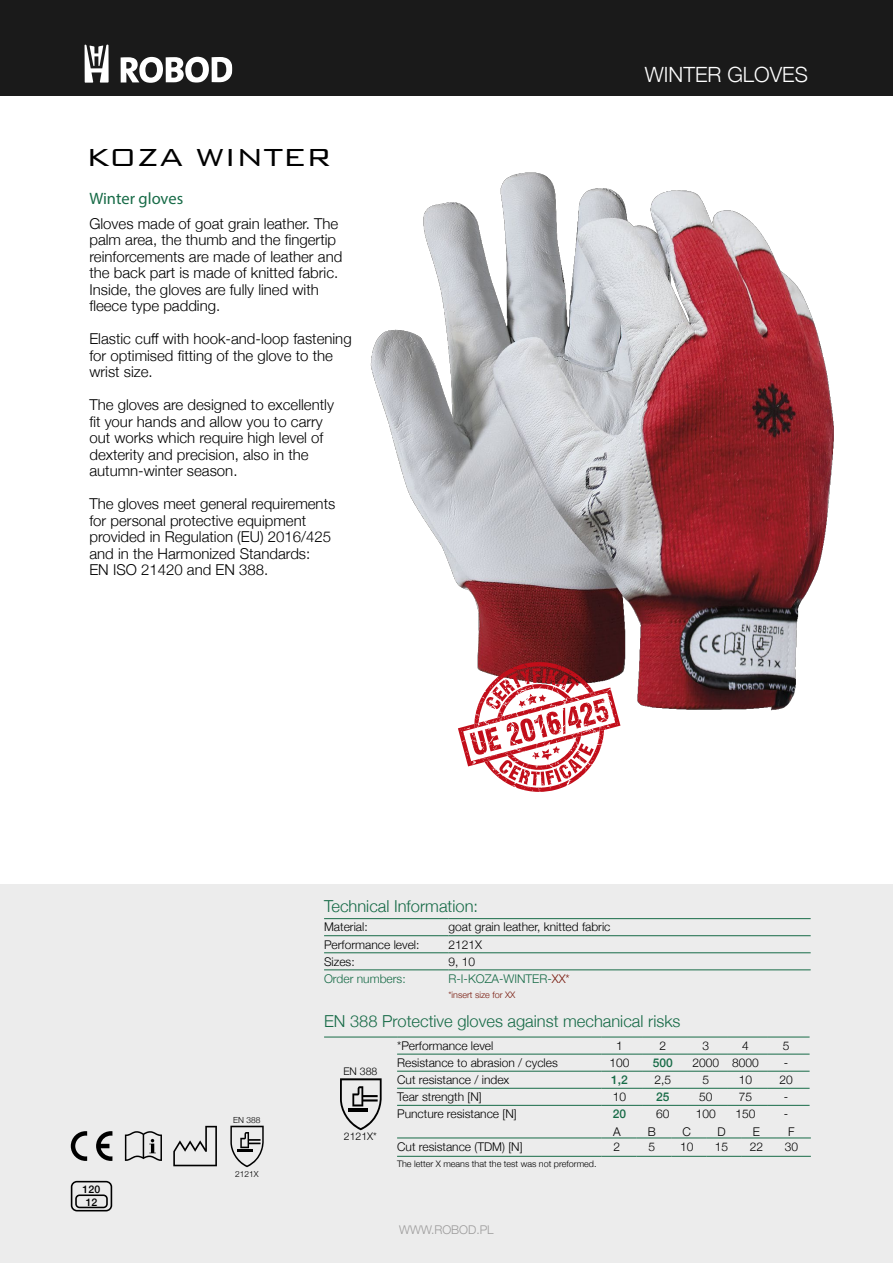
<style>
.page{position:relative;width:893px;height:1263px;background:#fff}
.page>*{position:absolute;margin:0;border:0;box-sizing:border-box;transform-origin:0 0}
.t1{font:300 33px "Bank Gothic BT";color:#000}
.t2{font:300 21px "Helvetica Neue";color:#fff}
.t3{font:300 16.5px "Helvetica Neue";color:#176b47}
.t4{font:16.5px "Myriad Pro";color:#176b47}
.t5{font:300 15px/16.5px "Helvetica Neue";color:#000}
.t6{font:300 12px "Helvetica Neue";color:#000}
.t7{font:300 12px "Helvetica Neue";color:#176b47}
.t8{font:300 12px "Helvetica Neue";color:#9c9b9b}
.t9{font:500 12px "Helvetica Neue";color:#176b47}
.t10{font:300 10.5px "Helvetica Neue";color:#000}
.t11{font:500 10.5px/12.6px "Helvetica Neue";color:#000}
.t12{font:300 9px "Helvetica Neue";color:#000}
.t13{font:300 9px "Helvetica Neue";color:#76170a}
.t14{font:300 8.4px "Helvetica Neue";color:#000}
.s1{color:#76170a}
</style>
<div class="page">
<div style="left:0;top:884px;width:892px;height:379px;background:#ececec"></div>
<div style="left:0;top:0;width:893px;height:96px;background:#1a1a1a"></div>
<svg style="left:121px;top:57px;width:111px;height:26px"></svg>
<svg style="left:84px;top:45px;width:25px;height:38px"></svg>
<hr style="left:324px;top:918px;width:124px;height:1px;background:#176b47">
<hr style="left:448px;top:918px;width:363px;height:1px;background:#176b47">
<hr style="left:324px;top:935px;width:124px;height:1px;background:#176b47">
<hr style="left:448px;top:935px;width:363px;height:1px;background:#176b47">
<hr style="left:324px;top:952px;width:124px;height:1px;background:#176b47">
<hr style="left:448px;top:952px;width:363px;height:1px;background:#176b47">
<hr style="left:324px;top:969px;width:124px;height:1px;background:#176b47">
<hr style="left:448px;top:969px;width:363px;height:1px;background:#176b47">
<hr style="left:324px;top:1037px;width:73px;height:1px;background:#176b47">
<hr style="left:397px;top:1037px;width:204px;height:1px;background:#176b47">
<hr style="left:601px;top:1037px;width:41px;height:1px;background:#176b47">
<hr style="left:642px;top:1037px;width:46px;height:1px;background:#176b47">
<hr style="left:688px;top:1037px;width:40px;height:1px;background:#176b47">
<hr style="left:728px;top:1037px;width:39px;height:1px;background:#176b47">
<hr style="left:767px;top:1037px;width:43px;height:1px;background:#176b47">
<hr style="left:397px;top:1054px;width:204px;height:1px;background:#176b47">
<hr style="left:601px;top:1054px;width:41px;height:1px;background:#176b47">
<hr style="left:642px;top:1054px;width:46px;height:1px;background:#176b47">
<hr style="left:688px;top:1054px;width:40px;height:1px;background:#176b47">
<hr style="left:728px;top:1054px;width:39px;height:1px;background:#176b47">
<hr style="left:767px;top:1054px;width:43px;height:1px;background:#176b47">
<hr style="left:397px;top:1071px;width:204px;height:1px;background:#176b47">
<hr style="left:601px;top:1071px;width:41px;height:1px;background:#176b47">
<hr style="left:642px;top:1071px;width:46px;height:1px;background:#176b47">
<hr style="left:688px;top:1071px;width:40px;height:1px;background:#176b47">
<hr style="left:728px;top:1071px;width:39px;height:1px;background:#176b47">
<hr style="left:767px;top:1071px;width:43px;height:1px;background:#176b47">
<hr style="left:397px;top:1088px;width:204px;height:1px;background:#176b47">
<hr style="left:601px;top:1088px;width:41px;height:1px;background:#176b47">
<hr style="left:642px;top:1088px;width:46px;height:1px;background:#176b47">
<hr style="left:688px;top:1088px;width:40px;height:1px;background:#176b47">
<hr style="left:728px;top:1088px;width:39px;height:1px;background:#176b47">
<hr style="left:767px;top:1088px;width:43px;height:1px;background:#176b47">
<hr style="left:397px;top:1105px;width:204px;height:1px;background:#176b47">
<hr style="left:601px;top:1105px;width:41px;height:1px;background:#176b47">
<hr style="left:642px;top:1105px;width:46px;height:1px;background:#176b47">
<hr style="left:688px;top:1105px;width:40px;height:1px;background:#176b47">
<hr style="left:728px;top:1105px;width:39px;height:1px;background:#176b47">
<hr style="left:767px;top:1105px;width:43px;height:1px;background:#176b47">
<hr style="left:397px;top:1138px;width:205px;height:1px;background:#176b47">
<hr style="left:602px;top:1138px;width:34px;height:1px;background:#176b47">
<hr style="left:636px;top:1138px;width:35px;height:1px;background:#176b47">
<hr style="left:671px;top:1138px;width:35px;height:1px;background:#176b47">
<hr style="left:706px;top:1138px;width:35px;height:1px;background:#176b47">
<hr style="left:741px;top:1138px;width:35px;height:1px;background:#176b47">
<hr style="left:776px;top:1138px;width:35px;height:1px;background:#176b47">
<hr style="left:397px;top:1156px;width:205px;height:1px;background:#176b47">
<hr style="left:602px;top:1156px;width:34px;height:1px;background:#176b47">
<hr style="left:636px;top:1156px;width:35px;height:1px;background:#176b47">
<hr style="left:671px;top:1156px;width:35px;height:1px;background:#176b47">
<hr style="left:706px;top:1156px;width:35px;height:1px;background:#176b47">
<hr style="left:741px;top:1156px;width:35px;height:1px;background:#176b47">
<hr style="left:776px;top:1156px;width:35px;height:1px;background:#176b47">
<svg style="left:340px;top:1078px;width:42px;height:52px"></svg>
<img style="left:370px;top:172px;width:464px;height:554px">
<svg style="left:458px;top:660px;width:162px;height:132px"></svg>
<svg style="left:230px;top:1126px;width:34px;height:41px"></svg>
<svg style="left:71px;top:1131px;width:16px;height:30px"></svg>
<svg style="left:96px;top:1131px;width:16px;height:30px"></svg>
<svg style="left:125px;top:1131px;width:37px;height:30px"></svg>
<svg style="left:71px;top:1181px;width:41px;height:30px"></svg>
<svg style="left:173px;top:1126px;width:44px;height:40px"></svg>
<h1 class="t1" style="left:86px;top:140px;width:247px">KOZA WINTER</h1>
<p class="t4" style="left:89px;top:188px;width:95px">Winter gloves</p>
<p class="t5" style="left:89px;top:214px;width:254px">Gloves made of goat grain leather. The palm area, the thumb and the fingertip reinforcements are made of leather and the back part is made of knitted fabric.<br>Inside, the gloves are fully lined with fleece type padding.</p>
<p class="t5" style="left:89px;top:330px;width:264px">Elastic cuff with hook-and-loop fastening for optimised fitting of the glove to the wrist size.</p>
<p class="t5" style="left:89px;top:396px;width:246px">The gloves are designed to excellently fit your hands and allow you to carry out works which require high level of dexterity and precision, also in the autumn-winter season.</p>
<p class="t5" style="left:89px;top:495px;width:247px">The gloves meet general requirements for personal protective equipment provided in Regulation (EU) 2016/425 and in the Harmonized Standards:<br>EN ISO 21420 and EN 388.</p>
<h2 class="t2" style="left:645px;top:57px;width:165px">WINTER GLOVES</h2>
<p class="t11" style="left:83px;top:1182px;width:19px">120<br>12</p>
<p class="t14" style="left:233px;top:1113px;width:29px">EN 388</p>
<p class="t14" style="left:235px;top:1167px;width:25px">2121X</p>
<p class="t3" style="left:324px;top:893px;width:156px">Technical Information:</p>
<p class="t6" style="left:324px;top:917px;width:45px">Material:</p>
<p class="t6" style="left:448px;top:917px;width:164px">goat grain leather, knitted fabric</p>
<p class="t6" style="left:324px;top:934px;width:97px">Performance level:</p>
<p class="t6" style="left:448px;top:934px;width:35px">2121X</p>
<p class="t6" style="left:324px;top:952px;width:32px">Sizes:</p>
<p class="t6" style="left:448px;top:952px;width:28px">9, 10</p>
<p class="t7" style="left:324px;top:969px;width:83px">Order numbers:</p>
<p class="t7" style="left:448px;top:969px;width:123px">R-I-KOZA-WINTER-<span class="s1">XX*</span></p>
<p class="t13" style="left:448px;top:987px;width:69px">*insert size for XX</p>
<p class="t3" style="left:324px;top:1007px;width:358px">EN 388 Protective gloves against mechanical risks</p>
<p class="t6" style="left:397px;top:1036px;width:98px">*Performance level</p>
<p class="t6" style="left:616px;top:1036px;width:8px">1</p>
<p class="t6" style="left:659px;top:1036px;width:8px">2</p>
<p class="t6" style="left:702px;top:1036px;width:8px">3</p>
<p class="t6" style="left:742px;top:1036px;width:8px">4</p>
<p class="t6" style="left:783px;top:1036px;width:8px">5</p>
<p class="t6" style="left:397px;top:1053px;width:162px">Resistance to abrasion / cycles</p>
<p class="t6" style="left:609px;top:1053px;width:22px">100</p>
<p class="t9" style="left:653px;top:1053px;width:22px">500</p>
<p class="t6" style="left:692px;top:1053px;width:68px">2000 8000</p>
<p class="t6" style="left:784px;top:1053px;width:6px">-</p>
<p class="t6" style="left:397px;top:1070px;width:114px">Cut resistance / index</p>
<p class="t9" style="left:611px;top:1070px;width:18px">1,2</p>
<p class="t6" style="left:654px;top:1070px;width:18px">2,5</p>
<p class="t6" style="left:702px;top:1070px;width:8px">5</p>
<p class="t6" style="left:739px;top:1070px;width:15px">10</p>
<p class="t6" style="left:779px;top:1070px;width:15px">20</p>
<p class="t6" style="left:397px;top:1087px;width:86px">Tear strength [N]</p>
<p class="t6" style="left:613px;top:1087px;width:15px">10</p>
<p class="t9" style="left:656px;top:1087px;width:15px">25</p>
<p class="t6" style="left:699px;top:1087px;width:15px">50</p>
<p class="t6" style="left:739px;top:1087px;width:15px">75</p>
<p class="t6" style="left:784px;top:1087px;width:6px">-</p>
<p class="t6" style="left:397px;top:1104px;width:121px">Puncture resistance [N]</p>
<p class="t9" style="left:613px;top:1104px;width:15px">20</p>
<p class="t6" style="left:656px;top:1104px;width:15px">60</p>
<p class="t6" style="left:696px;top:1104px;width:22px">100</p>
<p class="t6" style="left:735px;top:1104px;width:22px">150</p>
<p class="t6" style="left:784px;top:1104px;width:6px">-</p>
<p class="t6" style="left:613px;top:1122px;width:9px">A</p>
<p class="t6" style="left:648px;top:1122px;width:10px">B</p>
<p class="t6" style="left:682px;top:1122px;width:10px">C</p>
<p class="t6" style="left:717px;top:1122px;width:10px">D</p>
<p class="t6" style="left:753px;top:1122px;width:9px">E</p>
<p class="t6" style="left:788px;top:1122px;width:8px">F</p>
<p class="t6" style="left:397px;top:1137px;width:127px">Cut resistance (TDM) [N]</p>
<p class="t6" style="left:614px;top:1137px;width:8px">2</p>
<p class="t6" style="left:648px;top:1137px;width:8px">5</p>
<p class="t6" style="left:680px;top:1137px;width:15px">10</p>
<p class="t6" style="left:715px;top:1137px;width:15px">15</p>
<p class="t6" style="left:750px;top:1137px;width:15px">22</p>
<p class="t6" style="left:785px;top:1137px;width:15px">30</p>
<p class="t12" style="left:397px;top:1156px;width:201px">The letter X means that the test was not preformed.</p>
<p class="t10" style="left:343px;top:1062px;width:36px">EN 388</p>
<p class="t10" style="left:344px;top:1128px;width:35px">2121X*</p>
<p class="t8" style="left:399px;top:1220px;width:96px">WWW.ROBOD.PL</p>
</div>
